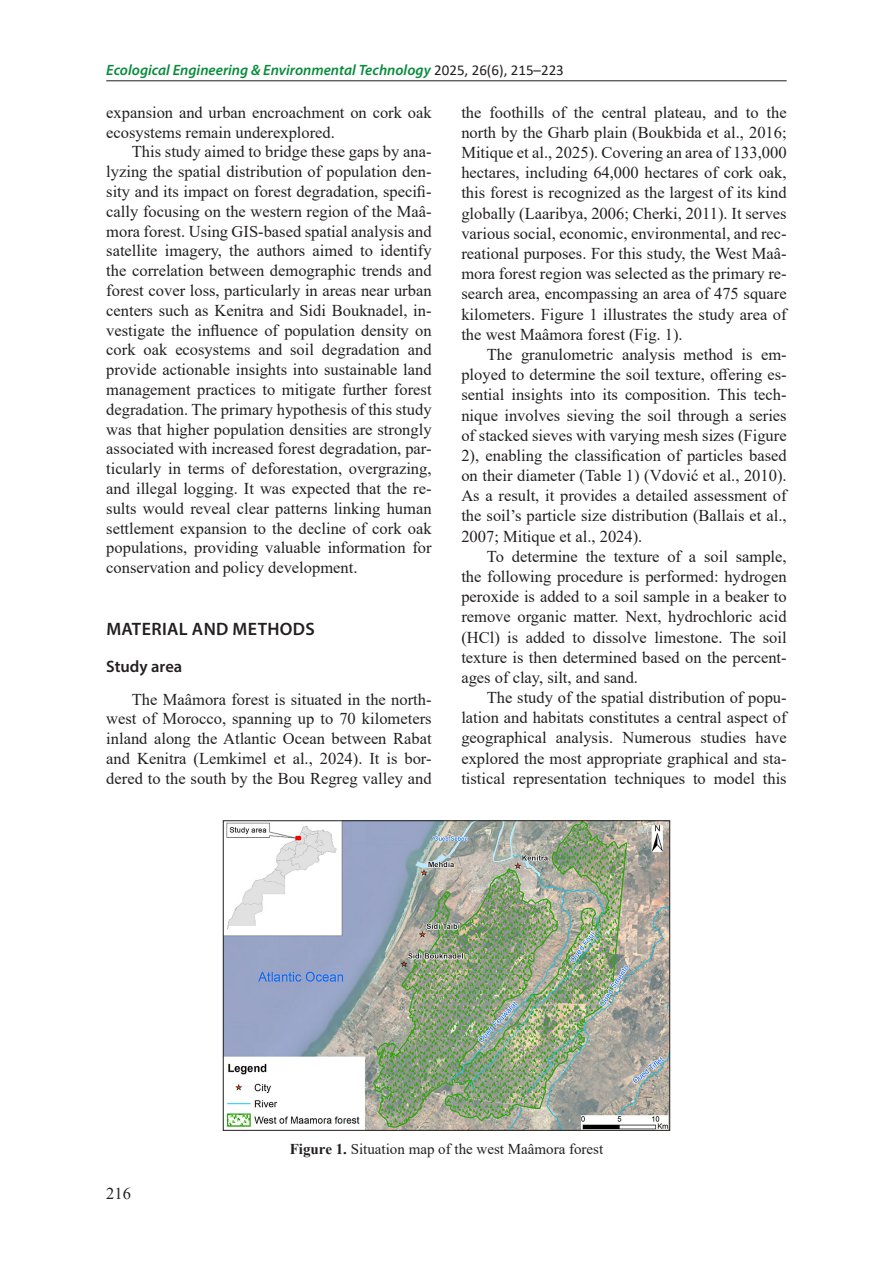
<style>
.page{position:relative;width:893px;height:1263px;background:#fff}
.page>*{position:absolute;margin:0;border:0;box-sizing:border-box;transform-origin:0 0}
.Heading_1{font:600 18px "Myriad Pro";letter-spacing:.02em;color:#231f20}
.Base_Text{font:16.5px/20.2px "Times New Roman";color:#231f20;text-align:justify}
.Heading_2_za_H1{font:600 16.5px "Myriad Pro";color:#231f20}
.t1{font:italic 600 15px "Myriad Pro";color:#088b3c}
.Figure{font:15px "Times New Roman";color:#231f20}
.s1{font-family:"Calibri";font-weight:400;font-style:normal;color:#231f20}
.s2{font-weight:700}
</style>
<div class="page">
<hr style="left:106px;top:80px;width:681px;height:1px;background:#231f20">
<img style="left:225px;top:822px;width:443px;height:307px">
<div style="left:223px;top:820px;width:447px;height:311px;border:1px solid #231f20"></div>
<p class="t1" style="left:106px;top:60px;width:459px">Ecological Engineering &amp; Environmental Technology <span class="s1">2025, 26(6), 215–223</span></p>
<p class="Base_Text" style="left:106px;top:102px;width:327px;line-height:19.8px">expansion and urban encroachment on cork oak ecosystems remain underexplored.</p>
<p class="Base_Text" style="left:106px;top:141px;width:327px;line-height:19.8px;text-indent:26px">This study aimed to bridge these gaps by ana&shy;lyzing the spatial distribution of population den&shy;sity and its impact on forest degradation, specifi&shy;cally focusing on the western region of the Maâ&shy;mora forest. Using GIS-based spatial analysis and satellite imagery, the authors aimed to identify the correlation between demographic trends and forest cover loss, particularly in areas near urban centers such as Kenitra and Sidi Bouknadel, in&shy;vestigate the influence of population density on cork oak ecosystems and soil degradation and provide actionable insights into sustainable land management practices to mitigate further forest degradation. The primary hypothesis of this study was that higher population densities are strongly associated with increased forest degradation, par&shy;ticularly in terms of deforestation, overgrazing, and illegal logging. It was expected that the re&shy;sults would reveal clear patterns linking human settlement expansion to the decline of cork oak populations, providing valuable information for conservation and policy development.</p>
<p class="Base_Text" style="left:461px;top:102px;width:327px">the foothills of the central plateau, and to the north by the Gharb plain (Boukbida et al., 2016; Mitique et al., 2025). Covering an area of 133,000 hectares, including 64,000 hectares of cork oak, this forest is recognized as the largest of its kind globally (Laaribya, 2006; Cherki, 2011). It serves various social, economic, environmental, and rec&shy;reational purposes. For this study, the West Maâ&shy;mora forest region was selected as the primary re&shy;search area, encompassing an area of 475 square kilometers. Figure 1 illustrates the study area of the west Maâmora forest (Fig. 1).</p>
<p class="Base_Text" style="left:461px;top:344px;width:327px;text-indent:26px">The granulometric analysis method is em&shy;ployed to determine the soil texture, offering es&shy;sential insights into its composition. This tech&shy;nique involves sieving the soil through a series of stacked sieves with varying mesh sizes (Figure 2), enabling the classification of particles based on their diameter (Table 1) (Vdović et al., 2010).<br>As a result, it provides a detailed assessment of the soil’s particle size distribution (Ballais et al., 2007; Mitique et al., 2024).</p>
<p class="Base_Text" style="left:461px;top:546px;width:327px;text-indent:26px">To determine the texture of a soil sample, the following procedure is performed: hydrogen peroxide is added to a soil sample in a beaker to remove organic matter. Next, hydrochloric acid (HCl) is added to dissolve limestone. The soil texture is then determined based on the percent&shy;ages of clay, silt, and sand.</p>
<p class="Base_Text" style="left:461px;top:687px;width:327px;text-indent:26px">The study of the spatial distribution of popu&shy;lation and habitats constitutes a central aspect of geographical analysis. Numerous studies have explored the most appropriate graphical and sta&shy;tistical representation techniques to model this</p>
<p class="Heading_1" style="left:106px;top:618px;width:210px">MATERIAL AND METHODS</p>
<p class="Heading_2_za_H1" style="left:106px;top:656px;width:77px">Study area</p>
<p class="Base_Text" style="left:106px;top:689px;width:327px;line-height:19.8px;text-indent:26px">The Maâmora forest is situated in the north&shy;west of Morocco, spanning up to 70 kilometers inland along the Atlantic Ocean between Rabat and Kenitra (Lemkimel et al., 2024). It is bor&shy;dered to the south by the Bou Regreg valley and</p>
<p class="Base_Text" style="left:106px;top:1183px;width:26px">216</p>
<p class="Figure" style="left:290px;top:1139px;width:315px"><span class="s2">Figure 1.</span> Situation map of the west Maâmora forest</p>
</div>
